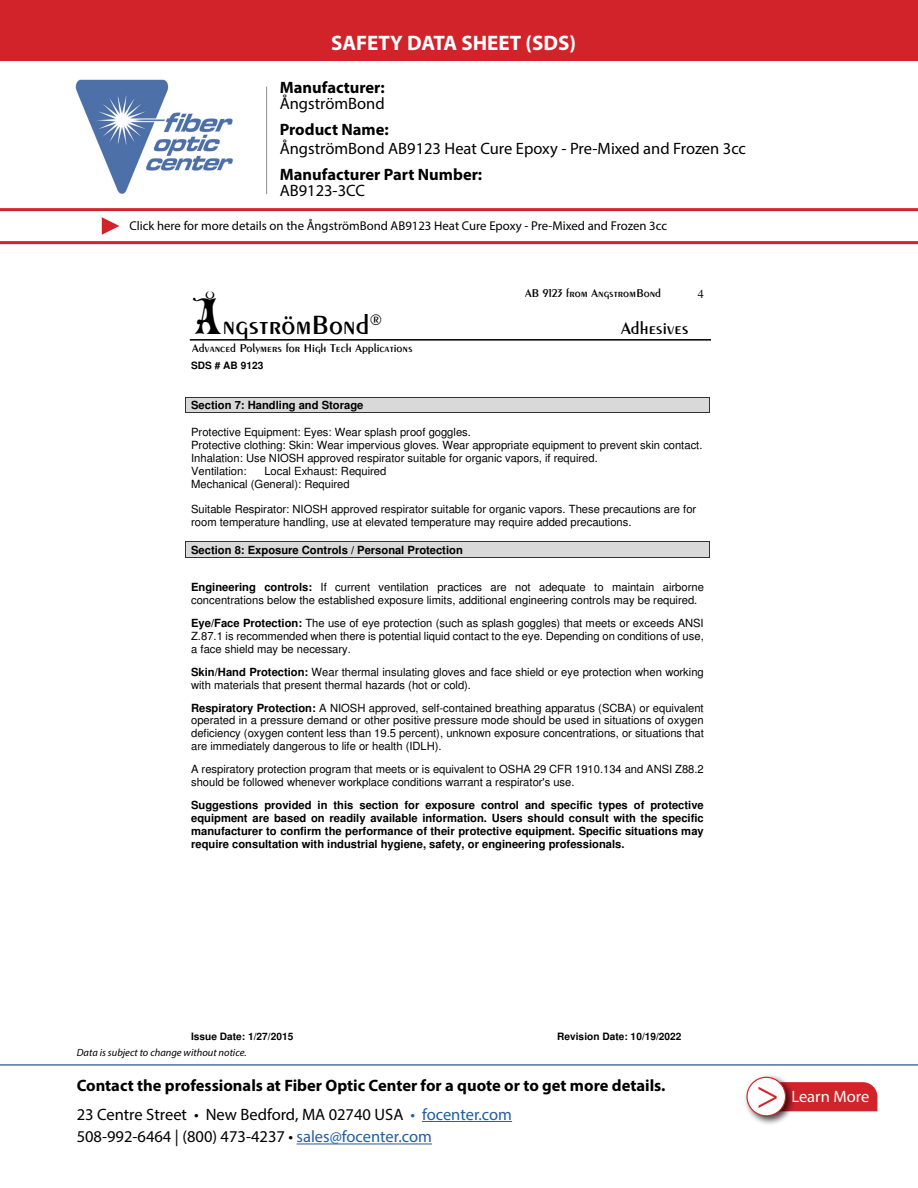
<style>
.page{position:relative;width:918px;height:1188px;background:#fff}
.page>*{position:absolute;margin:0;border:0;box-sizing:border-box;transform-origin:0 0}
.t1{font:42px "Minion Pro";color:#d2232a}
.t2{font:28.5px "Penwin";color:#000}
.t3{font:700 21px "Myriad Pro";color:#fff}
.t4{font:18.3px "Penwin";color:#000}
.t5{font:16.5px/22.5px "Myriad Pro";color:#000}
.t6{font:700 16.5px/16.5px "Myriad Pro";color:#000}
.t7{font:16.5px "Myriad Pro";color:#fff}
.t8{font:12.75px "Myriad Pro";color:#000}
.t9{font:12.15px "Penwin";color:#000}
.t10{font:12.15px "Times";color:#000}
.t11{font:11.25px/12.9px "Helvetica";color:#000}
.t12{font:700 11.25px/12.9px "Helvetica";color:#000;text-align:justify}
.t13{font:italic 10.5px "Myriad Pro";color:#000}
.t14{font:700 10.2px "Helvetica";color:#000}
.s1{font-weight:400}
.s2{font-weight:700}
.s3{font-family:"Max Circus";font-size:48.9px}
.s4{color:#215e9e}
</style>
<div class="page">
<hr style="left:422px;top:1121px;width:90px;height:1px;background:#215e9e">
<hr style="left:297px;top:1144px;width:135px;height:1px;background:#215e9e">
<hr style="left:0;top:1064px;width:918px;height:2px;background:#4f70a8">
<img style="left:75px;top:79px;width:158px;height:115px">
<hr style="left:266px;top:87px;width:1px;height:107px;background:#8a8c8e">
<div style="left:796px;top:1082px;width:81px;height:29px;background:#d2232a"></div>
<div style="left:743px;top:1074px;width:53px;height:52px;background:#000;opacity:.75"></div>
<div style="left:747px;top:1077px;width:39px;height:39px;background:#fff;border-radius:50%"></div>
<div style="left:746px;top:1077px;width:40px;height:39px;border:1px solid #d2232a;border-radius:50%"></div>
<hr style="left:0;top:241px;width:918px;height:3px;background:#d2232a">
<hr style="left:0;top:208px;width:918px;height:3px;background:#d2232a">
<svg style="left:102px;top:217px;width:17px;height:18px"></svg>
<div style="left:0;top:0;width:918px;height:60px;background:#d2232a"></div>
<hr style="left:190px;top:339px;width:521px;height:2px;background:#000">
<div style="left:186px;top:398px;width:523px;height:14px;background:#d9d9d9"></div>
<hr style="left:186px;top:397px;width:523px;height:1px;background:#333">
<hr style="left:186px;top:412px;width:523px;height:1px;background:#333">
<svg style="left:185px;top:397px;width:1px;height:16px"></svg>
<svg style="left:709px;top:397px;width:1px;height:16px"></svg>
<div style="left:186px;top:542px;width:523px;height:15px;background:#d9d9d9"></div>
<hr style="left:186px;top:542px;width:523px;height:1px;background:#333">
<hr style="left:186px;top:557px;width:523px;height:1px;background:#333">
<svg style="left:185px;top:542px;width:1px;height:16px"></svg>
<svg style="left:709px;top:542px;width:1px;height:16px"></svg>
<p class="t3" style="left:331px;top:29px;width:246px">SAFETY DATA SHEET (SDS)</p>
<p class="t6" style="left:280px;top:78px;width:107px">Manufacturer:<br><span class="s1">ÅngströmBond</span></p>
<p class="t5" style="left:280px;top:119px;width:468px;line-height:19.5px"><span class="s2">Product Name:<br></span>ÅngströmBond AB9123 Heat Cure Epoxy - Pre-Mixed and Frozen 3cc</p>
<p class="t6" style="left:280px;top:165px;width:204px">Manufacturer Part Number:</p>
<p class="t5" style="left:280px;top:179px;width:87px">AB9123-3CC</p>
<p class="t8" style="left:129px;top:218px;width:539px">Click here for more details on the ÅngströmBond AB9123 Heat Cure Epoxy - Pre-Mixed and Frozen 3cc</p>
<p class="t2" style="left:191px;top:307px;width:192px"><span class="s3">Å</span>ngströmBond<sup>®</sup></p>
<p class="t9" style="left:192px;top:340px;width:222px">Advanced Polymers for High Tech Applications</p>
<p class="t14" style="left:191px;top:361px;width:74px">SDS # AB 9123</p>
<p class="t9" style="left:525px;top:286px;width:137px">AB 9123 from AngstromBond</p>
<p class="t4" style="left:621px;top:317px;width:69px">Adhesives</p>
<p class="t10" style="left:698px;top:287px;width:8px">4</p>
<p class="t12" style="left:191px;top:400px;width:174px">Section 7: Handling and Storage</p>
<p class="t11" style="left:191px;top:427px;width:513px">Protective Equipment: Eyes: Wear splash proof goggles.<br>Protective clothing: Skin: Wear impervious gloves. Wear appropriate equipment to prevent skin contact.<br>Inhalation: Use NIOSH approved respirator suitable for organic vapors, if required.<br>Ventilation:</p>
<p class="t11" style="left:191px;top:466px;width:197px;text-indent:73px">Local Exhaust: Required<br>Mechanical (General): Required</p>
<p class="t11" style="left:191px;top:504px;width:507px">Suitable Respirator: NIOSH approved respirator suitable for organic vapors. These precautions are for room temperature handling, use at elevated temperature may require added precautions.</p>
<p class="t12" style="left:191px;top:544px;width:273px">Section 8: Exposure Controls / Personal Protection</p>
<p class="t11" style="left:191px;top:581px;width:514px"><span class="s2">Engineering controls:</span> If current ventilation practices are not adequate to maintain airborne concentrations below the established exposure limits, additional engineering controls may be required.</p>
<p class="t11" style="left:191px;top:618px;width:514px;text-align:justify"><span class="s2">Eye/Face Protection:</span> The use of eye protection (such as splash goggles) that meets or exceeds ANSI Z.87.1 is recommended when there is potential liquid contact to the eye. Depending on conditions of use, a face shield may be necessary.</p>
<p class="t11" style="left:191px;top:666px;width:514px"><span class="s2">Skin/Hand Protection:</span> Wear thermal insulating gloves and face shield or eye protection when working with materials that present thermal hazards (hot or cold).</p>
<p class="t11" style="left:191px;top:702px;width:514px;text-align:justify"><span class="s2">Respiratory Protection:</span> A NIOSH approved, self-contained breathing apparatus (SCBA) or equivalent operated in a pressure demand or other positive pressure mode should be used in situations of oxygen deficiency (oxygen content less than 19.5 percent), unknown exposure concentrations, or situations that are immediately dangerous to life or health (IDLH).</p>
<p class="t11" style="left:191px;top:764px;width:514px">A respiratory protection program that meets or is equivalent to OSHA 29 CFR 1910.134 and ANSI Z88.2 should be followed whenever workplace conditions warrant a respirator's use.</p>
<p class="t12" style="left:191px;top:800px;width:514px">Suggestions provided in this section for exposure control and specific types of protective equipment are based on readily available information. Users should consult with the specific manufacturer to confirm the performance of their protective equipment. Specific situations may require consultation with industrial hygiene, safety, or engineering professionals.</p>
<p class="t14" style="left:191px;top:1032px;width:104px">Issue Date: 1/27/2015</p>
<p class="t14" style="left:557px;top:1032px;width:126px">Revision Date: 10/19/2022</p>
<p class="t13" style="left:77px;top:1046px;width:171px">Data is subject to change without notice.</p>
<p class="t6" style="left:77px;top:1076px;width:590px">Contact the professionals at Fiber Optic Center for a quote or to get more details.</p>
<p class="t5" style="left:77px;top:1103px;width:437px">23 Centre Street • New Bedford, MA 02740 USA <span class="s4">• focenter.com<br></span>508-992-6464 | (800) 473-4237 • <span class="s4">sales@focenter.com</span></p>
<p class="t1" style="left:756px;top:1066px;width:25px">&gt;</p>
<p class="t7" style="left:791px;top:1087px;width:79px">Learn More</p>
</div>
